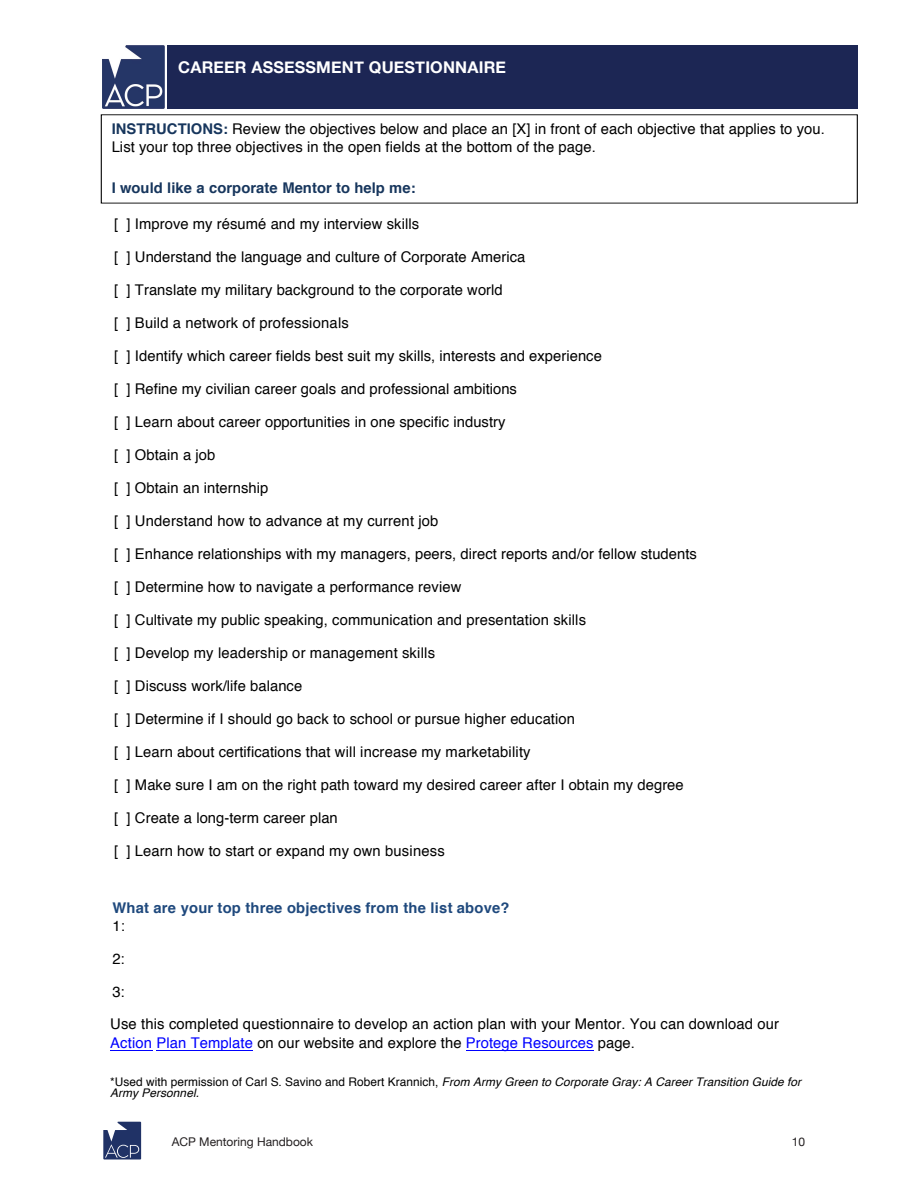
<style>
.page{position:relative;width:918px;height:1188px;background:#fff}
.page>*{position:absolute;margin:0;border:0;box-sizing:border-box;transform-origin:0 0}
.t1{font:700 16.2px "Helvetica Neue";letter-spacing:.01em;color:#fff}
.t2{font:14.7px/18px "Helvetica";letter-spacing:.005em;color:#000}
.t3{font:14.7px "Helvetica";letter-spacing:.005em;color:#00f}
.t4{font:700 14.7px "Helvetica";letter-spacing:.015em;color:#1f497d}
.t5{font:700 14.7px "Helvetica";letter-spacing:.005em;color:#17365d}
.t6{font:12px "Helvetica Neue";color:#231f20}
.t7{font:italic 11.85px/11.4px "Helvetica";letter-spacing:.005em;color:#000}
.s1{font-weight:700;color:#17365d}
.s2{color:#000}
.s3{font-style:normal}
</style>
<div class="page">
<div style="left:167px;top:45px;width:690px;height:64px;background:#1c2654"></div>
<hr style="left:466px;top:1050px;width:128px;height:1px;background:#00f">
<hr style="left:156px;top:1050px;width:97px;height:1px;background:#00f">
<hr style="left:110px;top:1050px;width:42px;height:1px;background:#00f">
<img style="left:103px;top:45px;width:61px;height:64px">
<svg style="left:103px;top:1122px;width:38px;height:38px"></svg>
<p class="t1" style="left:178px;top:57px;width:329px">CAREER ASSESSMENT QUESTIONNAIRE</p>
<p class="t2" style="left:112px;top:121px;width:715px"><span class="s1">INSTRUCTIONS:</span> Review the objectives below and place an [X] in front of each objective that applies to you.<br>List your top three objectives in the open fields at the bottom of the page.</p>
<p class="t5" style="left:112px;top:181px;width:305px">I would like a corporate Mentor to help me:</p>
<p class="t2" style="left:114px;top:216px;width:306px">[ ] Improve my résumé and my interview skills</p>
<p class="t2" style="left:114px;top:249px;width:413px">[ ] Understand the language and culture of Corporate America</p>
<p class="t2" style="left:114px;top:282px;width:390px">[ ] Translate my military background to the corporate world</p>
<p class="t2" style="left:114px;top:315px;width:236px">[ ] Build a network of professionals</p>
<p class="t2" style="left:114px;top:348px;width:489px">[ ] Identify which career fields best suit my skills, interests and experience</p>
<p class="t2" style="left:114px;top:381px;width:404px">[ ] Refine my civilian career goals and professional ambitions</p>
<p class="t2" style="left:114px;top:414px;width:393px">[ ] Learn about career opportunities in one specific industry</p>
<p class="t2" style="left:114px;top:447px;width:103px">[ ] Obtain a job</p>
<p class="t2" style="left:114px;top:480px;width:156px">[ ] Obtain an internship</p>
<p class="t2" style="left:114px;top:513px;width:326px">[ ] Understand how to advance at my current job</p>
<p class="t2" style="left:114px;top:546px;width:584px">[ ] Enhance relationships with my managers, peers, direct reports and/or fellow students</p>
<p class="t2" style="left:114px;top:579px;width:349px">[ ] Determine how to navigate a performance review</p>
<p class="t2" style="left:114px;top:612px;width:473px">[ ] Cultivate my public speaking, communication and presentation skills</p>
<p class="t2" style="left:114px;top:645px;width:322px">[ ] Develop my leadership or management skills</p>
<p class="t2" style="left:114px;top:678px;width:190px">[ ] Discuss work/life balance</p>
<p class="t2" style="left:114px;top:711px;width:462px">[ ] Determine if I should go back to school or pursue higher education</p>
<p class="t2" style="left:114px;top:744px;width:418px">[ ] Learn about certifications that will increase my marketability</p>
<p class="t2" style="left:114px;top:777px;width:571px">[ ] Make sure I am on the right path toward my desired career after I obtain my degree</p>
<p class="t2" style="left:114px;top:810px;width:225px">[ ] Create a long-term career plan</p>
<p class="t2" style="left:114px;top:843px;width:332px">[ ] Learn how to start or expand my own business</p>
<p class="t4" style="left:112px;top:902px;width:399px">What are your top three objectives from the list above?</p>
<p class="t2" style="left:112px;top:918px;width:14px">1:</p>
<p class="t2" style="left:112px;top:951px;width:14px">2:</p>
<p class="t2" style="left:110px;top:977px;width:670px;line-height:32px">3:<br>Use this completed questionnaire to develop an action plan with your Mentor. You can download our</p>
<p class="t3" style="left:110px;top:1037px;width:526px">Action Plan Template <span class="s2">on our website and explore the</span> Protege Resources <span class="s2">page.</span></p>
<p class="t7" style="left:110px;top:1077px;width:692px"><span class="s3">*Used with permission of Carl S. Savino and Robert Krannich,</span> From Army Green to Corporate Gray: A Career Transition Guide for<br>Army Personnel.</p>
<p class="t6" style="left:172px;top:1135px;width:143px">ACP Mentoring Handbook</p>
<p class="t6" style="left:792px;top:1135px;width:15px">10</p>
</div>
